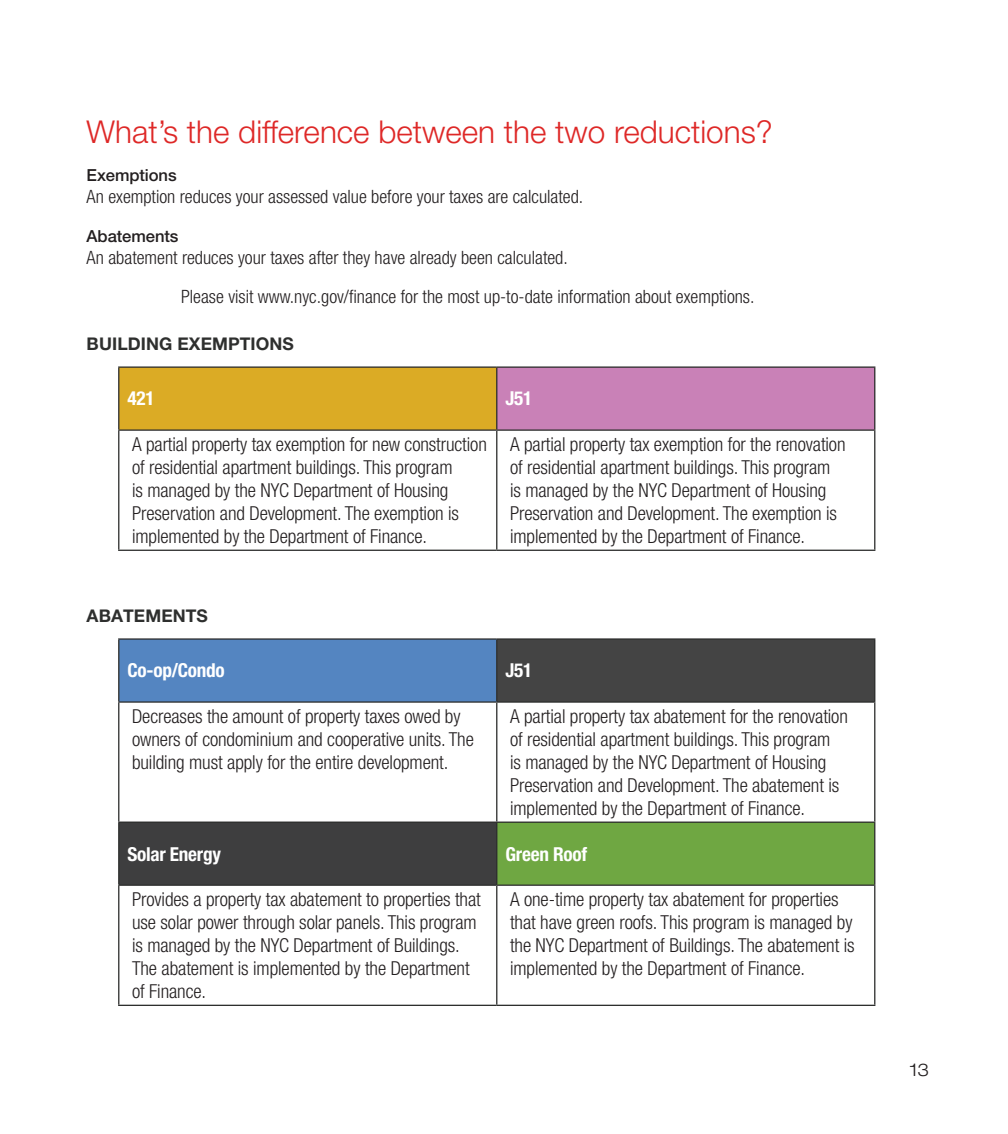
<style>
.page{position:relative;width:1008px;height:1134px;background:#fff}
.page>*{position:absolute;margin:0;border:0;box-sizing:border-box;transform-origin:0 0}
.t1{font:300 31.5px "Helvetica Neue LT Pro";color:#de2827}
.t2{font:300 condensed 19.25px/23.1px "Helvetica Neue LT Pro";letter-spacing:-.005em;color:#231f20}
.t3{font:700 condensed 19.25px "Helvetica Neue LT Pro";letter-spacing:-.015em;color:#fff}
.t4{font:300 condensed 18.38px/38.5px "Helvetica Neue LT Pro";color:#231f20}
.t5{font:700 17.5px "Helvetica Neue LT Pro";letter-spacing:.005em;color:#2e2f2e}
.t6{font:300 expanded 17.5px "Helvetica Neue LT Pro";color:#231f20}
.t7{font:500 16.62px "Helvetica Neue LT Pro";letter-spacing:-.005em;color:#231f20}
</style>
<div class="page">
<div style="left:119px;top:367px;width:378px;height:63px;background:#dbab25"></div>
<div style="left:497px;top:367px;width:378px;height:63px;background:#c981b7"></div>
<hr style="left:118px;top:366px;width:379px;height:2px;background:#2e2f2e">
<hr style="left:118px;top:368px;width:1px;height:61px;background:#2e2f2e">
<hr style="left:497px;top:366px;width:378px;height:2px;background:#2e2f2e">
<hr style="left:496px;top:368px;width:1px;height:61px;background:#2e2f2e">
<hr style="left:118px;top:550px;width:379px;height:1px;background:#2e2f2e">
<hr style="left:497px;top:550px;width:378px;height:1px;background:#2e2f2e">
<hr style="left:118px;top:429px;width:379px;height:2px;background:#2e2f2e">
<hr style="left:118px;top:431px;width:1px;height:119px;background:#2e2f2e">
<hr style="left:497px;top:429px;width:378px;height:2px;background:#2e2f2e">
<hr style="left:496px;top:431px;width:1px;height:119px;background:#2e2f2e">
<hr style="left:874px;top:368px;width:1px;height:61px;background:#2e2f2e">
<hr style="left:874px;top:431px;width:1px;height:119px;background:#2e2f2e">
<div style="left:119px;top:639px;width:378px;height:63px;background:#5485c1"></div>
<div style="left:497px;top:639px;width:378px;height:63px;background:#444"></div>
<div style="left:119px;top:822px;width:378px;height:63px;background:#3e3e3f"></div>
<div style="left:497px;top:822px;width:378px;height:63px;background:#6fa742"></div>
<hr style="left:118px;top:638px;width:379px;height:2px;background:#2e2f2e">
<hr style="left:118px;top:640px;width:1px;height:61px;background:#2e2f2e">
<hr style="left:497px;top:638px;width:378px;height:2px;background:#2e2f2e">
<hr style="left:496px;top:640px;width:1px;height:61px;background:#2e2f2e">
<hr style="left:118px;top:822px;width:379px;height:1px;background:#2e2f2e">
<hr style="left:118px;top:823px;width:1px;height:62px;background:#2e2f2e">
<hr style="left:497px;top:822px;width:378px;height:1px;background:#2e2f2e">
<hr style="left:496px;top:823px;width:1px;height:62px;background:#2e2f2e">
<hr style="left:118px;top:1005px;width:379px;height:1px;background:#2e2f2e">
<hr style="left:497px;top:1005px;width:378px;height:1px;background:#2e2f2e">
<hr style="left:118px;top:701px;width:379px;height:2px;background:#2e2f2e">
<hr style="left:118px;top:703px;width:1px;height:119px;background:#2e2f2e">
<hr style="left:497px;top:701px;width:378px;height:2px;background:#2e2f2e">
<hr style="left:496px;top:703px;width:1px;height:119px;background:#2e2f2e">
<hr style="left:118px;top:885px;width:379px;height:1px;background:#2e2f2e">
<hr style="left:118px;top:886px;width:1px;height:119px;background:#2e2f2e">
<hr style="left:497px;top:885px;width:378px;height:1px;background:#2e2f2e">
<hr style="left:496px;top:886px;width:1px;height:119px;background:#2e2f2e">
<hr style="left:874px;top:640px;width:1px;height:61px;background:#2e2f2e">
<hr style="left:874px;top:703px;width:1px;height:119px;background:#2e2f2e">
<hr style="left:874px;top:823px;width:1px;height:62px;background:#2e2f2e">
<hr style="left:874px;top:886px;width:1px;height:119px;background:#2e2f2e">
<h1 class="t1" style="left:87px;top:113px;width:688px">What’s the difference between the two reductions?</h1>
<p class="t7" style="left:87px;top:165px;width:92px">Exemptions</p>
<p class="t4" style="left:87px;top:177px;width:498px">An exemption reduces your assessed value before your taxes are calculated.</p>
<p class="t7" style="left:87px;top:226px;width:93px">Abatements</p>
<p class="t4" style="left:181px;top:238px;width:575px;text-indent:-95px">An abatement reduces your taxes after they have already been calculated.<br>Please visit www.nyc.gov/finance for the most up-to-date information about exemptions.</p>
<p class="t5" style="left:87px;top:333px;width:209px">BUILDING EXEMPTIONS</p>
<p class="t3" style="left:128px;top:387px;width:29px">421</p>
<p class="t3" style="left:506px;top:387px;width:28px">J51</p>
<p class="t2" style="left:132px;top:432px;width:356px">A partial property tax exemption for new construction of residential apartment buildings. This program<br>is managed by the NYC Department of Housing Preservation and Development. The exemption is implemented by the Department of Finance.</p>
<p class="t2" style="left:510px;top:432px;width:337px">A partial property tax exemption for the renovation of residential apartment buildings. This program is managed by the NYC Department of Housing Preservation and Development. The exemption is implemented by the Department of Finance.</p>
<p class="t5" style="left:87px;top:605px;width:123px">ABATEMENTS</p>
<p class="t3" style="left:128px;top:659px;width:99px">Co-op/Condo</p>
<p class="t3" style="left:506px;top:659px;width:28px">J51</p>
<p class="t2" style="left:132px;top:704px;width:343px">Decreases the amount of property taxes owed by owners of condominium and cooperative units. The building must apply for the entire development.</p>
<p class="t2" style="left:510px;top:704px;width:339px">A partial property tax abatement for the renovation of residential apartment buildings. This program<br>is managed by the NYC Department of Housing Preservation and Development. The abatement is implemented by the Department of Finance.</p>
<p class="t3" style="left:128px;top:842px;width:95px">Solar Energy</p>
<p class="t3" style="left:506px;top:842px;width:83px">Green Roof</p>
<p class="t2" style="left:132px;top:887px;width:350px">Provides a property tax abatement to properties that use solar power through solar panels. This program is managed by the NYC Department of Buildings.<br>The abatement is implemented by the Department of Finance.</p>
<p class="t2" style="left:510px;top:887px;width:346px">A one-time property tax abatement for properties that have green roofs. This program is managed by the NYC Department of Buildings. The abatement is implemented by the Department of Finance.</p>
<p class="t6" style="left:910px;top:1059px;width:21px">13</p>
</div>
